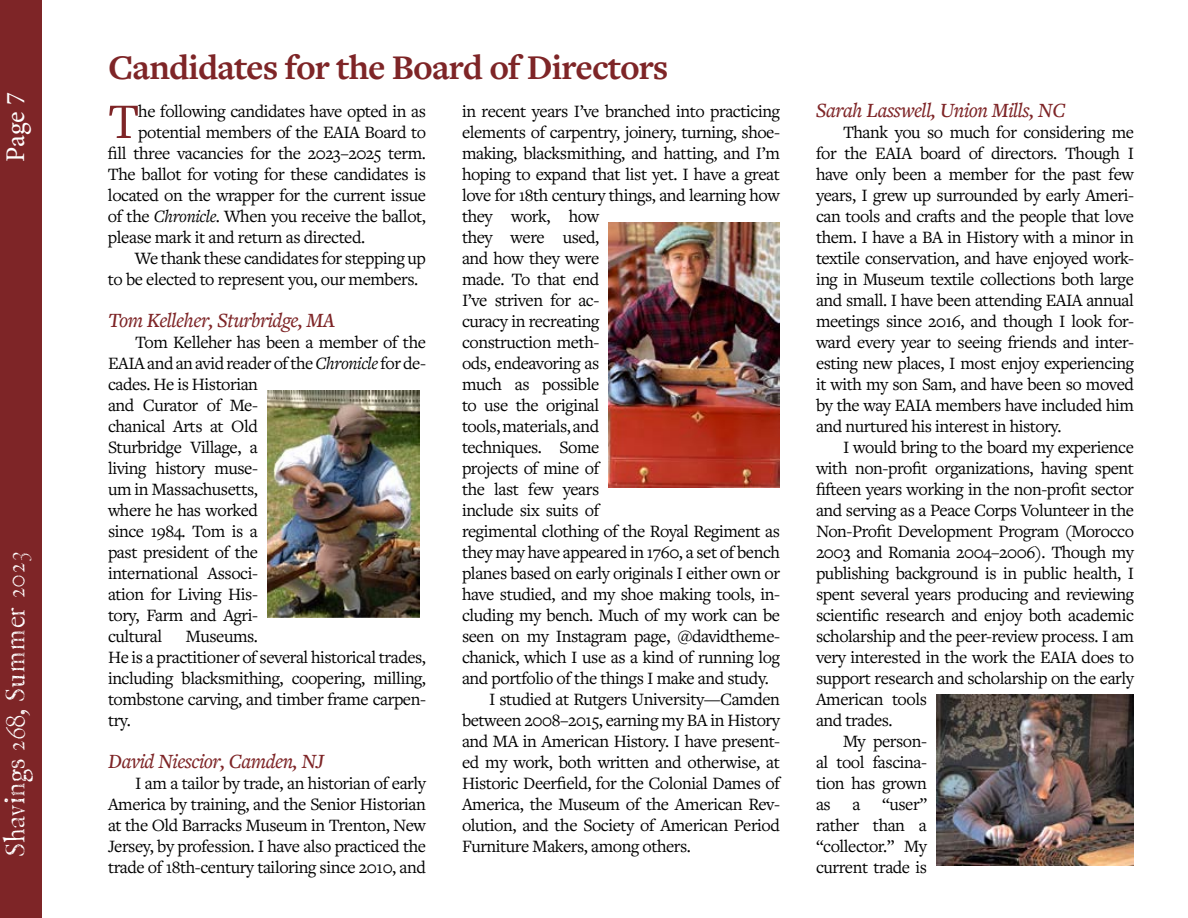
<style>
.page{position:relative;width:1188px;height:918px;background:#fff}
.page>*{position:absolute;margin:0;border:0;box-sizing:border-box;transform-origin:0 0}
.t1{font:51.6px "Freight Text Pro";color:#7e2527}
.t2{font:700 36px "Freight Text Pro";letter-spacing:-.025em;color:#7e2527}
.t3{font:27px "P22 Franklin Caslon";color:#fff}
.t4{font:27px "Minion Pro";color:#fff}
.t5{font:italic 500 21px "Freight Text Pro";letter-spacing:-.025em;color:#7e2527}
.t6{font:18px/21px "Freight Text Pro";letter-spacing:-.025em;color:#000}
.s1{font-style:italic}
</style>
<div class="page">
<div style="left:0;top:0;width:42px;height:918px;background:#7e2527"></div>
<img style="left:267px;top:390px;width:153px;height:228px">
<img style="left:936px;top:695px;width:198px;height:171px">
<img style="left:608px;top:222px;width:172px;height:266px">
<h3 class="t4" style="left:-3px;top:162px;width:71px;rotate:-90deg">Page 7</h3>
<h3 class="t3" style="left:1px;top:857px;width:307px;rotate:-90deg">Shavings 268, Summer 2023</h3>
<h2 class="t2" style="left:108px;top:43px;width:562px">Candidates for the Board of Directors</h2>
<h1 class="t1" style="left:108px;top:87px;width:33px">T</h1>
<p class="t6" style="left:138px;top:100px;width:289px">he following candidates have opted in as</p>
<p class="t6" style="left:462px;top:100px;width:319px">in recent years I’ve branched into practicing</p>
<p class="t6" style="left:462px;top:121px;width:320px">elements of carpentry, joinery, turning, shoe-</p>
<p class="t6" style="left:462px;top:142px;width:319px">making, blacksmithing, and hatting, and I’m</p>
<p class="t6" style="left:462px;top:163px;width:320px">hoping to expand that list yet. I have a great</p>
<p class="t6" style="left:462px;top:184px;width:319px">love for 18th century things, and learning how</p>
<p class="t6" style="left:462px;top:205px;width:139px">they work, how</p>
<p class="t6" style="left:462px;top:226px;width:139px">they were used,</p>
<p class="t6" style="left:462px;top:247px;width:139px">and how they were</p>
<p class="t6" style="left:462px;top:268px;width:139px">made. To that end</p>
<p class="t6" style="left:462px;top:289px;width:139px">I’ve striven for ac-</p>
<p class="t6" style="left:462px;top:310px;width:139px">curacy in recreating</p>
<p class="t6" style="left:462px;top:331px;width:139px">construction meth-</p>
<p class="t6" style="left:462px;top:352px;width:139px">ods, endeavoring as</p>
<p class="t6" style="left:462px;top:373px;width:139px">much as possible</p>
<p class="t6" style="left:462px;top:394px;width:139px">to use the original</p>
<p class="t6" style="left:462px;top:415px;width:139px">tools, materials, and</p>
<p class="t6" style="left:462px;top:436px;width:139px">techniques. Some</p>
<p class="t6" style="left:462px;top:457px;width:139px">projects of mine of</p>
<p class="t6" style="left:462px;top:478px;width:139px">the last few years</p>
<p class="t6" style="left:462px;top:499px;width:139px">include six suits of</p>
<p class="t6" style="left:462px;top:520px;width:320px">regimental clothing of the Royal Regiment as</p>
<p class="t6" style="left:462px;top:541px;width:320px">they may have appeared in 1760, a set of bench</p>
<p class="t6" style="left:462px;top:562px;width:320px">planes based on early originals I either own or</p>
<p class="t6" style="left:462px;top:583px;width:319px">have studied, and my shoe making tools, in-</p>
<p class="t6" style="left:462px;top:604px;width:320px">cluding my bench. Much of my work can be</p>
<p class="t6" style="left:462px;top:625px;width:320px">seen on my Instagram page, @davidtheme-</p>
<p class="t6" style="left:462px;top:646px;width:319px">chanick, which I use as a kind of running log</p>
<p class="t6" style="left:462px;top:667px;width:309px">and portfolio of the things I make and study.</p>
<p class="t6" style="left:489px;top:688px;width:292px">I studied at Rutgers University—Camden</p>
<p class="t6" style="left:462px;top:709px;width:319px">between 2008–2015, earning my BA in History</p>
<p class="t6" style="left:462px;top:730px;width:320px">and MA in American History. I have present-</p>
<p class="t6" style="left:462px;top:751px;width:320px">ed my work, both written and otherwise, at</p>
<p class="t6" style="left:462px;top:772px;width:319px">Historic Deerfield, for the Colonial Dames of</p>
<p class="t6" style="left:462px;top:793px;width:320px">America, the Museum of the American Rev-</p>
<p class="t6" style="left:462px;top:814px;width:319px">olution, and the Society of American Period</p>
<p class="t6" style="left:462px;top:835px;width:230px">Furniture Makers, among others.</p>
<p class="t6" style="left:138px;top:121px;width:289px">potential members of the EAIA Board to</p>
<p class="t6" style="left:108px;top:142px;width:320px">fill three vacancies for the 2023–2025 term.</p>
<p class="t6" style="left:108px;top:163px;width:320px">The ballot for voting for these candidates is</p>
<p class="t6" style="left:108px;top:184px;width:320px">located on the wrapper for the current issue</p>
<p class="t6" style="left:108px;top:205px;width:320px">of the <span class="s1">Chronicle</span>. When you receive the ballot,</p>
<p class="t6" style="left:108px;top:226px;width:259px">please mark it and return as directed.</p>
<p class="t6" style="left:135px;top:247px;width:292px">We thank these candidates for stepping up</p>
<p class="t6" style="left:108px;top:268px;width:312px">to be elected to represent you, our members.</p>
<p class="t5" style="left:108px;top:306px;width:229px">Tom Kelleher, Sturbridge, MA</p>
<p class="t6" style="left:108px;top:331px;width:319px;text-indent:27px">Tom Kelleher has been a member of the<br>EAIA and an avid reader of the <span class="s1">Chronicle</span> for de&shy;cades. He is Historian<br>and Curator of Me-<br>chanical Arts at Old<br>Sturbridge Village, a<br>living history muse-<br>um in Massachusetts,<br>where he has worked<br>since 1984. Tom is a<br>past president of the<br>international Associ-<br>ation for Living His-<br>tory, Farm and Agri-<br>cultural</p>
<p class="t6" style="left:108px;top:625px;width:320px;text-indent:78px">Museums.<br>He is a practitioner of several historical trades, including blacksmithing, coopering, milling, tombstone carving, and timber frame carpen&shy;try.</p>
<p class="t5" style="left:108px;top:747px;width:218px">David Niescior, Camden, NJ</p>
<p class="t6" style="left:108px;top:772px;width:320px;text-align:justify;text-indent:27px">I am a tailor by trade, an historian of early America by training, and the Senior Historian at the Old Barracks Museum in Trenton, New Jersey, by profession. I have also practiced the trade of 18th-century tailoring since 2010, and</p>
<p class="t5" style="left:816px;top:96px;width:251px">Sarah Lasswell, Union Mills, NC</p>
<p class="t6" style="left:816px;top:121px;width:320px;text-align:justify;text-indent:27px">Thank you so much for considering me for the EAIA board of directors. Though I have only been a member for the past few years, I grew up surrounded by early Ameri&shy;can tools and crafts and the people that love them. I have a BA in History with a minor in textile conservation, and have enjoyed work&shy;ing in Museum textile collections both large and small. I have been attending EAIA annual meetings since 2016, and though I look for&shy;ward every year to seeing friends and inter&shy;esting new places, I most enjoy experiencing it with my son Sam, and have been so moved by the way EAIA members have included him and nurtured his interest in history.</p>
<p class="t6" style="left:843px;top:436px;width:292px">I would bring to the board my experience</p>
<p class="t6" style="left:816px;top:457px;width:320px">with non-profit organizations, having spent</p>
<p class="t6" style="left:816px;top:478px;width:319px">fifteen years working in the non-profit sector</p>
<p class="t6" style="left:816px;top:499px;width:319px">and serving as a Peace Corps Volunteer in the</p>
<p class="t6" style="left:816px;top:520px;width:320px">Non-Profit Development Program (Morocco</p>
<p class="t6" style="left:816px;top:541px;width:320px">2003 and Romania 2004–2006). Though my</p>
<p class="t6" style="left:816px;top:562px;width:320px">publishing background is in public health, I</p>
<p class="t6" style="left:816px;top:583px;width:319px">spent several years producing and reviewing</p>
<p class="t6" style="left:816px;top:604px;width:320px">scientific research and enjoy both academic</p>
<p class="t6" style="left:816px;top:625px;width:320px">scholarship and the peer-review process. I am</p>
<p class="t6" style="left:816px;top:646px;width:320px">very interested in the work the EAIA does to</p>
<p class="t6" style="left:816px;top:667px;width:320px">support research and scholarship on the early</p>
<p class="t6" style="left:816px;top:688px;width:113px">American tools</p>
<p class="t6" style="left:816px;top:709px;width:78px">and trades.</p>
<p class="t6" style="left:843px;top:730px;width:86px">My person-</p>
<p class="t6" style="left:816px;top:751px;width:112px">al tool fascina-</p>
<p class="t6" style="left:816px;top:772px;width:113px">tion has grown</p>
<p class="t6" style="left:816px;top:793px;width:112px">as a “user”</p>
<p class="t6" style="left:816px;top:814px;width:113px">rather than a</p>
<p class="t6" style="left:816px;top:835px;width:113px">“collector.” My</p>
<p class="t6" style="left:816px;top:856px;width:112px">current trade is</p>
</div>
